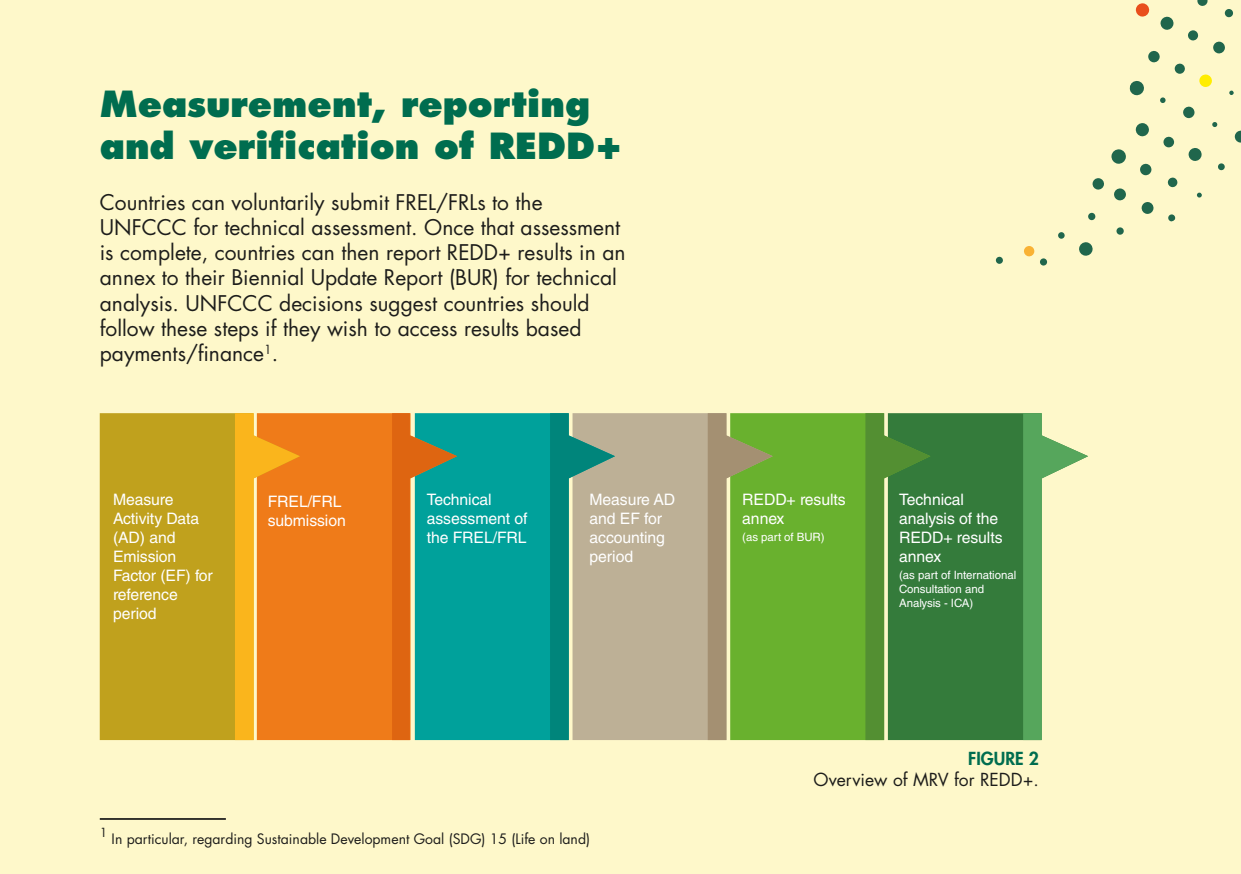
<style>
.page{position:relative;width:1241px;height:874px;background:#fff}
.page>*{position:absolute;margin:0;border:0;box-sizing:border-box;transform-origin:0 0}
.t1{font:800 35px/42px "Futura Std";color:#006d4f}
.t2{font:21px/25.2px "Futura Std";color:#1d1d1b}
.t3{font:17.5px "Futura Std";color:#1d1d1b}
.t4{font:800 17.5px "Futura Std";color:#006d4f}
.t5{font:15.75px/18.9px "Helvetica LT Std";letter-spacing:-.005em;color:#fff}
.t6{font:14px "Futura Std";color:#1d1d1b}
.t7{font:12.25px "Futura Std";color:#1d1d1b}
.t8{font:11.38px/13.8px "Helvetica LT Std";letter-spacing:-.005em;color:#fff}
</style>
<div class="page">
<div style="left:0;top:0;width:1240px;height:873px;background:#fef8ca"></div>
<hr style="left:100px;top:817px;width:126px;height:2px;background:#1d1d1b">
<div style="left:930px;top:413px;width:92px;height:326px;background:#347b3b"></div>
<svg style="left:1022px;top:413px;width:65px;height:326px"></svg>
<div style="left:772px;top:413px;width:93px;height:326px;background:#69b12e"></div>
<svg style="left:865px;top:413px;width:65px;height:326px;background:#4d8b41"></svg>
<div style="left:615px;top:413px;width:92px;height:326px;background:#bdb096"></div>
<svg style="left:707px;top:413px;width:65px;height:326px;background:#89ab52"></svg>
<div style="left:457px;top:413px;width:93px;height:326px;background:#00a19b"></div>
<svg style="left:550px;top:413px;width:65px;height:326px;background:#7da58f"></svg>
<div style="left:300px;top:413px;width:92px;height:326px;background:#ef7b19"></div>
<svg style="left:392px;top:413px;width:65px;height:326px;background:#60916c"></svg>
<div style="left:100px;top:413px;width:135px;height:326px;background:#c0a11d"></div>
<svg style="left:235px;top:413px;width:65px;height:326px;background:#f39826"></svg>
<svg style="left:1135px;top:3px;width:14px;height:14px"></svg>
<svg style="left:1159px;top:16px;width:14px;height:14px"></svg>
<svg style="left:1147px;top:51px;width:12px;height:12px"></svg>
<svg style="left:1129px;top:80px;width:15px;height:16px"></svg>
<svg style="left:1197px;top:0;width:10px;height:6px"></svg>
<svg style="left:1187px;top:30px;width:11px;height:11px"></svg>
<div style="left:1174px;top:63px;width:10px;height:11px;background:#20664c;border-radius:50%"></div>
<svg style="left:1160px;top:97px;width:5px;height:6px"></svg>
<svg style="left:1135px;top:123px;width:14px;height:14px"></svg>
<svg style="left:1110px;top:149px;width:16px;height:15px"></svg>
<svg style="left:1091px;top:178px;width:13px;height:12px"></svg>
<div style="left:1224px;top:9px;width:8px;height:8px;background:#20664c;border-radius:50%"></div>
<svg style="left:1212px;top:41px;width:12px;height:13px"></svg>
<svg style="left:1198px;top:74px;width:13px;height:13px"></svg>
<svg style="left:1182px;top:106px;width:12px;height:12px"></svg>
<svg style="left:1162px;top:136px;width:12px;height:12px"></svg>
<svg style="left:1139px;top:163px;width:12px;height:12px"></svg>
<svg style="left:1113px;top:188px;width:13px;height:13px"></svg>
<svg style="left:1087px;top:212px;width:8px;height:8px"></svg>
<svg style="left:1057px;top:232px;width:7px;height:7px"></svg>
<svg style="left:1023px;top:245px;width:11px;height:11px"></svg>
<svg style="left:995px;top:256px;width:7px;height:8px"></svg>
<svg style="left:1229px;top:90px;width:4px;height:5px"></svg>
<svg style="left:1212px;top:122px;width:5px;height:5px"></svg>
<svg style="left:1187px;top:147px;width:14px;height:14px"></svg>
<svg style="left:1167px;top:177px;width:10px;height:10px"></svg>
<svg style="left:1141px;top:201px;width:12px;height:13px"></svg>
<div style="left:1116px;top:227px;width:7px;height:8px;background:#20664c;border-radius:50%"></div>
<svg style="left:1078px;top:242px;width:14px;height:14px"></svg>
<svg style="left:1039px;top:258px;width:8px;height:7px"></svg>
<svg style="left:1234px;top:130px;width:6px;height:13px"></svg>
<svg style="left:1217px;top:163px;width:7px;height:7px"></svg>
<svg style="left:1196px;top:192px;width:5px;height:5px"></svg>
<svg style="left:1167px;top:214px;width:8px;height:7px"></svg>
<h1 class="t1" style="left:100px;top:83px;width:524px">Measurement, reporting and verification of REDD+</h1>
<p class="t2" style="left:100px;top:189px;width:527px">Countries can voluntarily submit FREL/FRLs to the UNFCCC for technical assessment. Once that assessment is complete, countries can then report REDD+ results in an annex to their Biennial Update Report (BUR) for technical analysis. UNFCCC decisions suggest countries should follow these steps if they wish to access results based payments/finance<sup>1</sup>.</p>
<p class="t5" style="left:113px;top:490px;width:101px">Measure<br>Activity Data (AD) and<br>Emission<br>Factor (EF) for reference period</p>
<p class="t5" style="left:268px;top:491px;width:80px">FREL/FRL submission</p>
<p class="t5" style="left:427px;top:490px;width:102px">Technical assessment of the FREL/FRL</p>
<p class="t5" style="left:589px;top:490px;width:87px">Measure AD and EF for accounting period</p>
<p class="t5" style="left:742px;top:490px;width:105px">REDD+ results annex</p>
<p class="t8" style="left:742px;top:530px;width:84px">(as part of BUR)</p>
<p class="t5" style="left:899px;top:490px;width:105px">Technical analysis of the<br>REDD+ results annex</p>
<p class="t8" style="left:899px;top:568px;width:118px">(as part of International<br>Consultation and<br>Analysis - ICA)</p>
<p class="t7" style="left:100px;top:824px;width:9px">1</p>
<p class="t6" style="left:112px;top:829px;width:480px">In particular, regarding Sustainable Development Goal (SDG) 15 (Life on land)</p>
<p class="t4" style="left:968px;top:747px;width:72px">FIGURE 2</p>
<p class="t3" style="left:813px;top:768px;width:227px">Overview of MRV for REDD+.</p>
</div>
